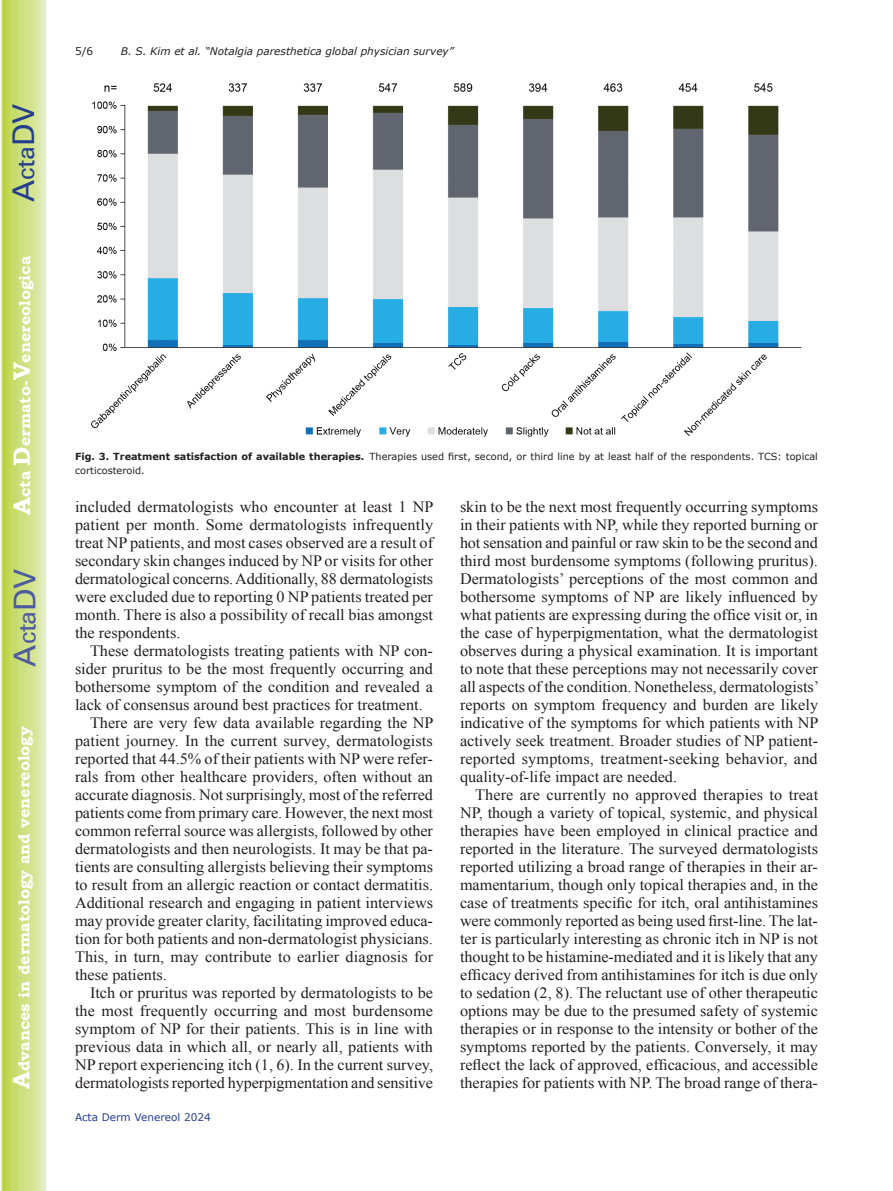
<style>
.page{position:relative;width:893px;height:1191px;background:#fff}
.page>*{position:absolute;margin:0;border:0;box-sizing:border-box;transform-origin:0 0}
.t1{font:30px "Univers";color:#4d5a9e}
.t2{font:30px "Univers";color:#253f8e}
.t3{font:15.75px/18px "Times New Roman";color:#231f20;text-align:justify}
.t4{font:700 15.75px "Bookman Old Style";color:#fff}
.t5{font:italic 10.5px "Verdana";color:#231f20}
.t6{font:10.5px "Verdana";color:#253f8e}
.t7{font:10.5px "Verdana";color:#231f20}
.t8{font:9.75px/13.5px "Verdana";color:#231f20}
.s1{font-size:24px}
.s2{font-weight:700}
</style>
<div class="page">
<svg style="left:1px;top:0;width:45px;height:1191px;background:#cfe084"></svg>
<img style="left:91px;top:83px;width:710px;height:353px">
<h1 class="t2" style="left:6px;top:202px;width:100px;rotate:-90deg">A<span class="s1">cta</span>DV</h1>
<p class="t4" style="left:15px;top:515px;width:260px;rotate:-90deg"><span class="s1">A</span>cta <span class="s1">D</span>ermato-<span class="s1">V</span>enereologica</p>
<h1 class="t1" style="left:7px;top:666px;width:100px;rotate:-90deg">A<span class="s1">cta</span>DV</h1>
<p class="t4" style="left:15px;top:1088px;width:364px;rotate:-90deg"><span class="s1">A</span>dvances in dermatology and venereology</p>
<p class="t7" style="left:75px;top:44px;width:20px">5/6</p>
<p class="t5" style="left:121px;top:44px;width:334px">B. S. Kim et al. “Notalgia paresthetica global physician survey”</p>
<p class="t8" style="left:75px;top:450px;width:744px"><span class="s2">Fig. 3. Treatment satisfaction of available therapies.</span> Therapies used first, second, or third line by at least half of the respondents. TCS: topical corticosteroid.</p>
<p class="t3" style="left:75px;top:497px;width:360px">included dermatologists who encounter at least 1 NP patient per month. Some dermatologists infrequently treat NP patients, and most cases observed are a result of secondary skin changes induced by NP or visits for other dermatological concerns. Additionally, 88 dermatologists were excluded due to reporting 0 NP patients treated per month. There is also a possibility of recall bias amongst the respondents.</p>
<p class="t3" style="left:90px;top:641px;width:344px">These dermatologists treating patients with NP con-</p>
<p class="t3" style="left:75px;top:659px;width:359px">sider pruritus to be the most frequently occurring and</p>
<p class="t3" style="left:75px;top:677px;width:359px">bothersome symptom of the condition and revealed a</p>
<p class="t3" style="left:75px;top:695px;width:349px">lack of consensus around best practices for treatment.</p>
<p class="t3" style="left:90px;top:713px;width:345px">There are very few data available regarding the NP</p>
<p class="t3" style="left:75px;top:731px;width:359px">patient journey. In the current survey, dermatologists</p>
<p class="t3" style="left:75px;top:749px;width:359px">reported that 44.5% of their patients with NP were refer-</p>
<p class="t3" style="left:75px;top:767px;width:360px">rals from other healthcare providers, often without an</p>
<p class="t3" style="left:75px;top:785px;width:360px">accurate diagnosis. Not surprisingly, most of the referred</p>
<p class="t3" style="left:75px;top:803px;width:360px">patients come from primary care. However, the next most</p>
<p class="t3" style="left:75px;top:821px;width:359px">common referral source was allergists, followed by other</p>
<p class="t3" style="left:75px;top:839px;width:359px">dermatologists and then neurologists. It may be that pa-</p>
<p class="t3" style="left:75px;top:857px;width:360px">tients are consulting allergists believing their symptoms</p>
<p class="t3" style="left:75px;top:875px;width:360px">to result from an allergic reaction or contact dermatitis.</p>
<p class="t3" style="left:75px;top:893px;width:360px">Additional research and engaging in patient interviews</p>
<p class="t3" style="left:75px;top:911px;width:359px">may provide greater clarity, facilitating improved educa-</p>
<p class="t3" style="left:75px;top:929px;width:359px">tion for both patients and non-dermatologist physicians.</p>
<p class="t3" style="left:75px;top:947px;width:360px">This, in turn, may contribute to earlier diagnosis for</p>
<p class="t3" style="left:75px;top:965px;width:93px">these patients.</p>
<p class="t3" style="left:90px;top:983px;width:344px">Itch or pruritus was reported by dermatologists to be</p>
<p class="t3" style="left:75px;top:1001px;width:359px">the most frequently occurring and most burdensome</p>
<p class="t3" style="left:75px;top:1019px;width:360px">symptom of NP for their patients. This is in line with</p>
<p class="t3" style="left:75px;top:1037px;width:359px">previous data in which all, or nearly all, patients with</p>
<p class="t3" style="left:75px;top:1055px;width:360px">NP report experiencing itch (1, 6). In the current survey,</p>
<p class="t3" style="left:75px;top:1073px;width:360px">dermatologists reported hyperpigmentation and sensitive</p>
<p class="t6" style="left:75px;top:1110px;width:137px">Acta Derm Venereol 2024</p>
<p class="t3" style="left:460px;top:497px;width:361px">skin to be the next most frequently occurring symptoms in their patients with NP, while they reported burning or hot sensation and painful or raw skin to be the second and third most burdensome symptoms (following pruritus).<br>Dermatologists’ perceptions of the most common and bothersome symptoms of NP are likely influenced by what patients are expressing during the office visit or, in the case of hyperpigmentation, what the dermatologist observes during a physical examination. It is important to note that these perceptions may not necessarily cover all aspects of the condition. Nonetheless, dermatologists’ reports on symptom frequency and burden are likely indicative of the symptoms for which patients with NP actively seek treatment. Broader studies of NP patient&shy;reported symptoms, treatment-seeking behavior, and quality-of-life impact are needed.</p>
<p class="t3" style="left:460px;top:785px;width:360px;text-indent:15px">There are currently no approved therapies to treat NP, though a variety of topical, systemic, and physical therapies have been employed in clinical practice and reported in the literature. The surveyed dermatologists reported utilizing a broad range of therapies in their ar&shy;mamentarium, though only topical therapies and, in the case of treatments specific for itch, oral antihistamines were commonly reported as being used first-line. The lat&shy;ter is particularly interesting as chronic itch in NP is not thought to be histamine-mediated and it is likely that any efficacy derived from antihistamines for itch is due only to sedation (2, 8). The reluctant use of other therapeutic options may be due to the presumed safety of systemic therapies or in response to the intensity or bother of the symptoms reported by the patients. Conversely, it may reflect the lack of approved, efficacious, and accessible therapies for patients with NP. The broad range of thera-</p>
</div>
